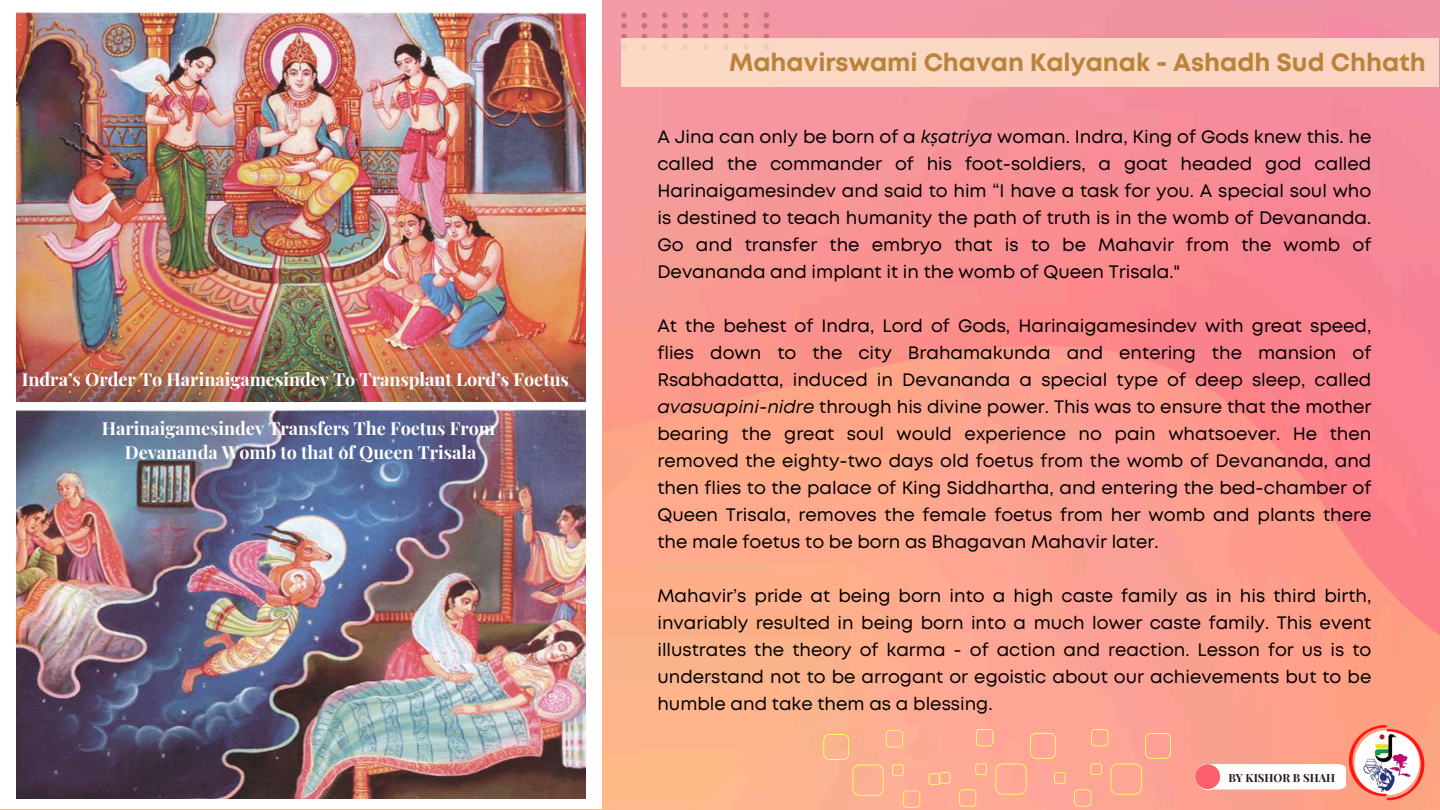
<style>
.page{position:relative;width:1440px;height:810px;background:#fff}
.page>*{position:absolute;margin:0;border:0;box-sizing:border-box;transform-origin:0 0}
.t1{font:700 25px "Mont";color:#bb823a}
.t2{font:18px/27px "Mont";color:#000;text-align:justify}
.t3{font:700 18px/24.8px "Playfair Display";color:#fff;text-align:center}
.t4{font:700 11.3px "Playfair Display";color:#261a16}
.s1{color:#fefefe}
.s2{font-style:italic}
.s3{font-family:"Noto Sans";font-style:italic}
</style>
<div class="page">
<img style="left:0;top:0;width:1440px;height:810px">
<div style="left:0;top:0;width:602px;height:809px;background:#fff"></div>
<img style="left:16px;top:12px;width:569px;height:390px">
<img style="left:16px;top:409px;width:569px;height:389px">
<svg style="left:621px;top:13px;width:148px;height:25px"></svg>
<div style="left:621px;top:38px;width:817px;height:49px;background:#fbd7c3"></div>
<svg style="left:1074px;top:729px;width:97px;height:78px"></svg>
<svg style="left:959px;top:729px;width:107px;height:78px"></svg>
<svg style="left:823px;top:730px;width:97px;height:78px"></svg>
<svg style="left:929px;top:772px;width:22px;height:13px"></svg>
<svg style="left:1195px;top:725px;width:229px;height:75px"></svg>
<div style="left:1195px;top:764px;width:25px;height:25px;background:#ff5f6d;border-radius:50%"></div>
<p class="t3" style="left:22px;top:366px;width:549px">Indra’s Order To Harinaigamesindev To Transplant Lord’s Foetu<span class="s1">s</span></p>
<p class="t3" style="left:102px;top:415px;width:395px">Harinaigamesindev Transfers The Foetus From<br>Devananda Womb to that of Queen Trisala</p>
<h1 class="t1" style="left:729px;top:53px;width:698px">Mahavirswami Chavan Kalyanak - Ashadh Sud Chhath</h1>
<p class="t2" style="left:657px;top:124px;width:715px">A Jina can only be born of a <span class="s2">k</span><span class="s3">ṣ</span><span class="s2">atriya</span> woman. Indra, King of Gods knew this. he called the commander of his foot-soldiers, a goat headed god called Harinaigamesindev and said to him “I have a task for you. A special soul who is destined to teach humanity the path of truth is in the womb of Devananda.<br>Go and transfer the embryo that is to be Mahavir from the womb of Devananda and implant it in the womb of Queen Trisala."</p>
<p class="t2" style="left:657px;top:313px;width:715px">At the behest of Indra, Lord of Gods, Harinaigamesindev with great speed, flies down to the city Brahamakunda and entering the mansion of Rsabhadatta, induced in Devananda a special type of deep sleep, called <span class="s2">avasuapini-nidre</span> through his divine power. This was to ensure that the mother bearing the great soul would experience no pain whatsoever. He then removed the eighty-two days old foetus from the womb of Devananda, and then flies to the palace of King Siddhartha, and entering the bed-chamber of Queen Trisala, removes the female foetus from her womb and plants there the male foetus to be born as Bhagavan Mahavir later.</p>
<p class="t2" style="left:657px;top:583px;width:715px">Mahavir’s pride at being born into a high caste family as in his third birth, invariably resulted in being born into a much lower caste family. This event illustrates the theory of karma - of action and reaction. Lesson for us is to understand not to be arrogant or egoistic about our achievements but to be humble and take them as a blessing.</p>
<p class="t4" style="left:1228px;top:770px;width:108px">BY KISHOR B SHAH</p>
</div>
